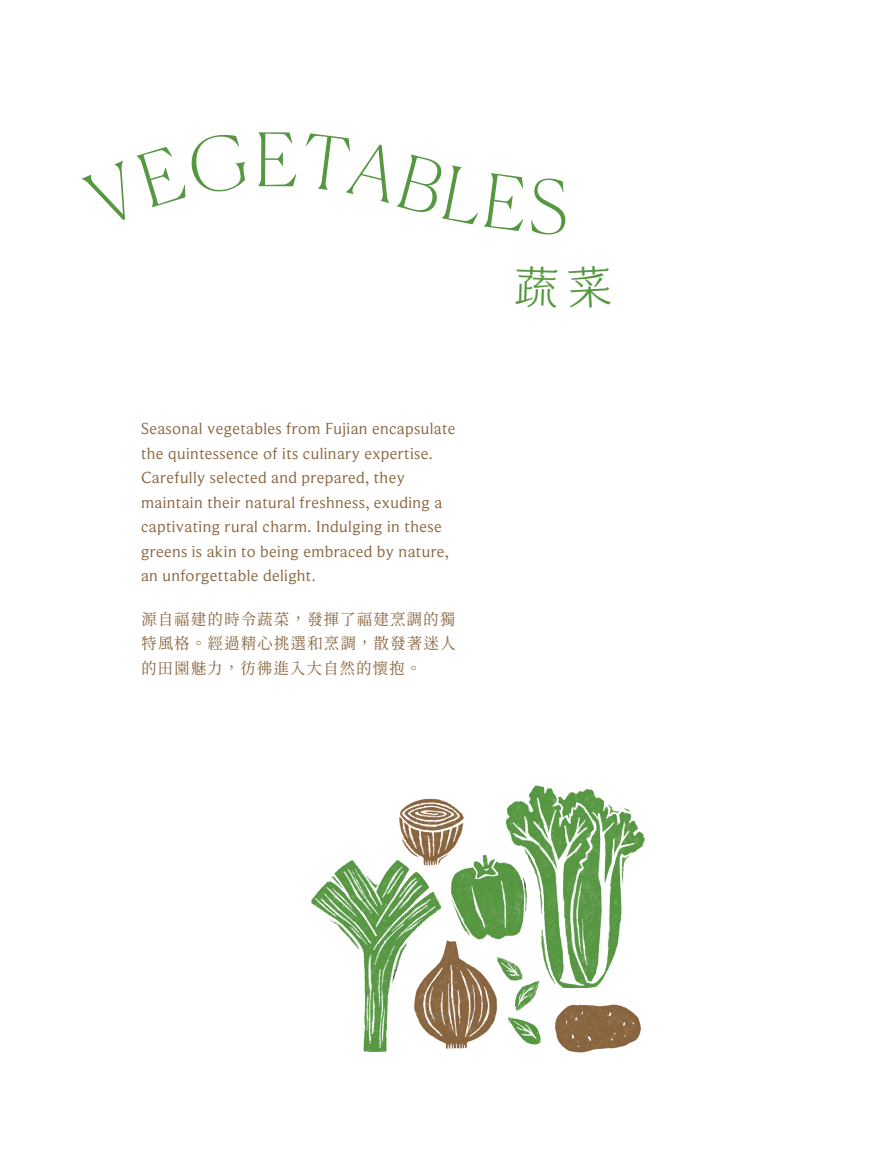
<style>
.page{position:relative;width:893px;height:1166px;background:#fff}
.page>*{position:absolute;margin:0;border:0;box-sizing:border-box;transform-origin:0 0}
.t1{font:100 73.5px "Canela Trial";color:#569741}
.Introduction_-_English{font:16.62px/24.5px "Beaufort Pro";letter-spacing:.025em;color:#88643d}
.Introduction_-_Chinese{font:15.75px/24.5px "Gen Ryu Min TW R";letter-spacing:.055em;color:#88643d;text-align:justify}
</style>
<div class="page">
<img style="left:311px;top:785px;width:335px;height:268px">
<p class="t1" style="left:254px;top:129px;width:45px">E</p>
<p class="Introduction_-_English" style="left:141px;top:416px;width:316px">Seasonal vegetables from Fujian encapsulate the quintessence of its culinary expertise.<br>Carefully selected and prepared, they maintain their natural freshness, exuding a captivating rural charm. Indulging in these greens is akin to being embraced by nature, an unforgettable delight.</p>
<p class="Introduction_-_Chinese" style="left:141px;top:607px;width:316px">源自福建的時令蔬菜，發揮了福建烹調的獨特風格。經過精心挑選和烹調，散發著迷人的田園魅力，彷彿進入大自然的懷抱。</p>
</div>
